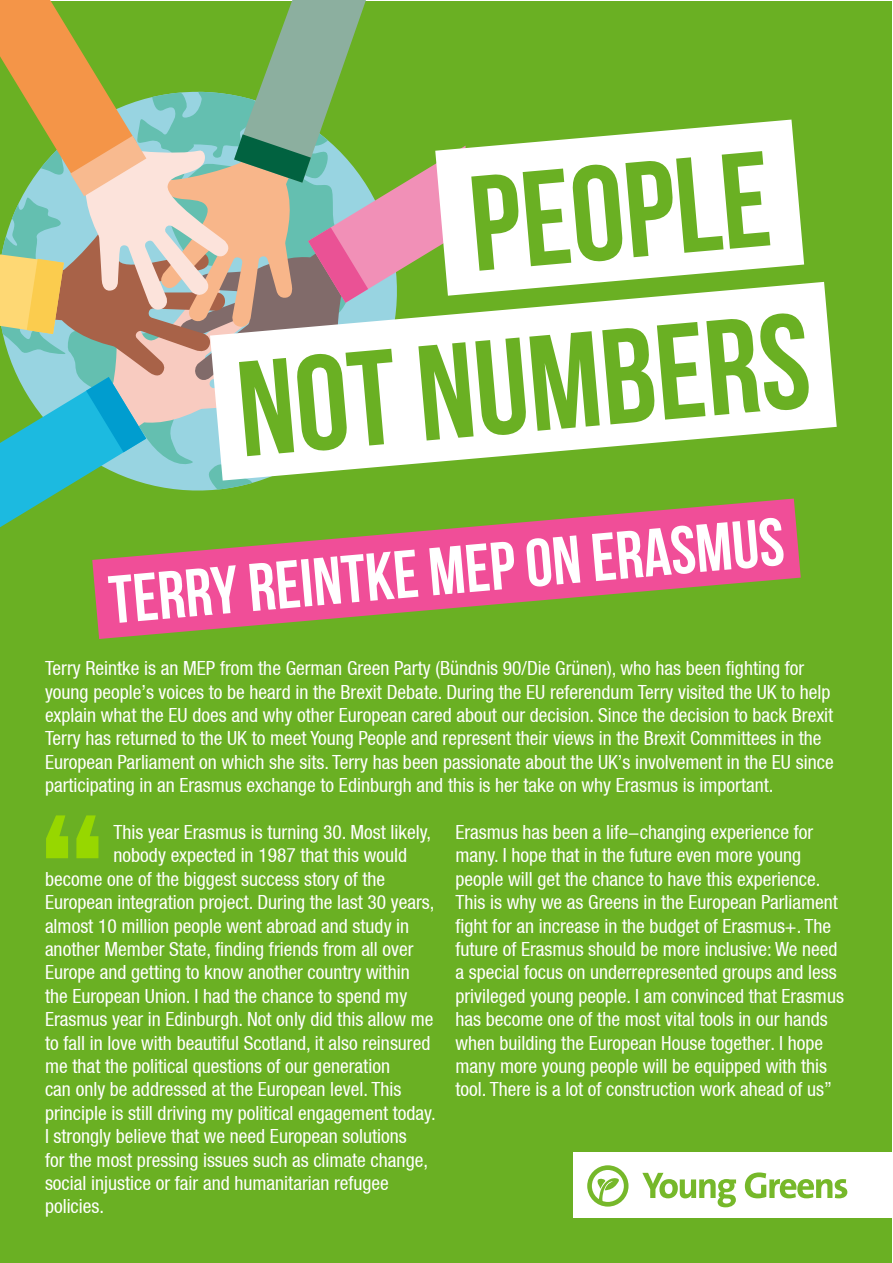
<style>
.page{position:relative;width:893px;height:1263px;background:#fff}
.page>*{position:absolute;margin:0;border:0;box-sizing:border-box;transform-origin:0 0}
.t1{font:700 135px/164.6px "Bebas Neue";color:#6ab023;text-align:right}
.t2{font:700 67.5px "Bebas Neue";color:#fff}
.t3{font:condensed 19.5px/23.4px "Helvetica Neue LT";color:#fff}
</style>
<div class="page">
<div style="left:1px;top:1px;width:891px;height:1261px;background:#6ab023"></div>
<svg style="left:0;top:0;width:435px;height:527px"></svg>
<svg style="left:435px;top:120px;width:369px;height:162px;background:#e9f3df"></svg>
<svg style="left:210px;top:282px;width:627px;height:198px;fill:#fff"></svg>
<svg style="left:92px;top:498px;width:709px;height:141px;fill:#f04e98"></svg>
<svg style="left:46px;top:815px;width:52px;height:43px"></svg>
<div style="left:574px;top:1152px;width:319px;height:66px;background:#fff"></div>
<svg style="left:642px;top:1173px;width:94px;height:34px"></svg>
<svg style="left:745px;top:1172px;width:102px;height:26px"></svg>
<svg style="left:587px;top:1165px;width:41px;height:41px"></svg>
<h1 class="t1" style="left:216px;top:163px;width:575px;rotate:-5deg">People<br>not numbers</h1>
<h2 class="t2" style="left:106px;top:563px;width:679px;rotate:-5deg">terry Reintke mep on erasmus</h2>
<p class="t3" style="left:45px;top:656px;width:790px">Terry Reintke is an MEP from the German Green Party (Bündnis 90/Die Grünen), who has been fighting for young people’s voices to be heard in the Brexit Debate. During the EU referendum Terry visited the UK to help explain what the EU does and why other European cared about our decision. Since the decision to back Brexit Terry has returned to the UK to meet Young People and represent their views in the Brexit Committees in the European Parliament on which she sits. Terry has been passionate about the UK’s involvement in the EU since participating in an Erasmus exchange to Edinburgh and this is her take on why Erasmus is important.</p>
<p class="t3" style="left:113px;top:820px;width:319px">This year Erasmus is turning 30. Most likely,</p>
<p class="t3" style="left:113px;top:844px;width:295px">nobody expected in 1987 that this would</p>
<p class="t3" style="left:45px;top:867px;width:342px">become one of the biggest success story of the</p>
<p class="t3" style="left:45px;top:890px;width:391px">European integration project. During the last 30 years,</p>
<p class="t3" style="left:45px;top:914px;width:366px">almost 10 million people went abroad and study in</p>
<p class="t3" style="left:45px;top:937px;width:370px">another Member State, finding friends from all over</p>
<p class="t3" style="left:45px;top:961px;width:366px">Europe and getting to know another country within</p>
<p class="t3" style="left:45px;top:984px;width:364px">the European Union. I had the chance to spend my</p>
<p class="t3" style="left:45px;top:1007px;width:390px">Erasmus year in Edinburgh. Not only did this allow me</p>
<p class="t3" style="left:45px;top:1031px;width:387px">to fall in love with beautiful Scotland, it also reinsured</p>
<p class="t3" style="left:45px;top:1054px;width:347px">me that the political questions of our generation</p>
<p class="t3" style="left:45px;top:1078px;width:358px">can only be addressed at the European level. This</p>
<p class="t3" style="left:45px;top:1101px;width:392px">principle is still driving my political engagement today.</p>
<p class="t3" style="left:45px;top:1124px;width:363px">I strongly believe that we need European solutions</p>
<p class="t3" style="left:45px;top:1148px;width:385px">for the most pressing issues such as climate change,</p>
<p class="t3" style="left:45px;top:1171px;width:345px">social injustice or fair and humanitarian refugee</p>
<p class="t3" style="left:45px;top:1195px;width:61px">policies.</p>
<p class="t3" style="left:455px;top:820px;width:390px">Erasmus has been a life-changing experience for many. I hope that in the future even more young people will get the chance to have this experience.<br>This is why we as Greens in the European Parliament fight for an increase in the budget of Erasmus+. The future of Erasmus should be more inclusive: We need a special focus on underrepresented groups and less privileged young people. I am convinced that Erasmus has become one of the most vital tools in our hands when building the European House together. I hope many more young people will be equipped with this tool. There is a lot of construction work ahead of us”</p>
</div>
